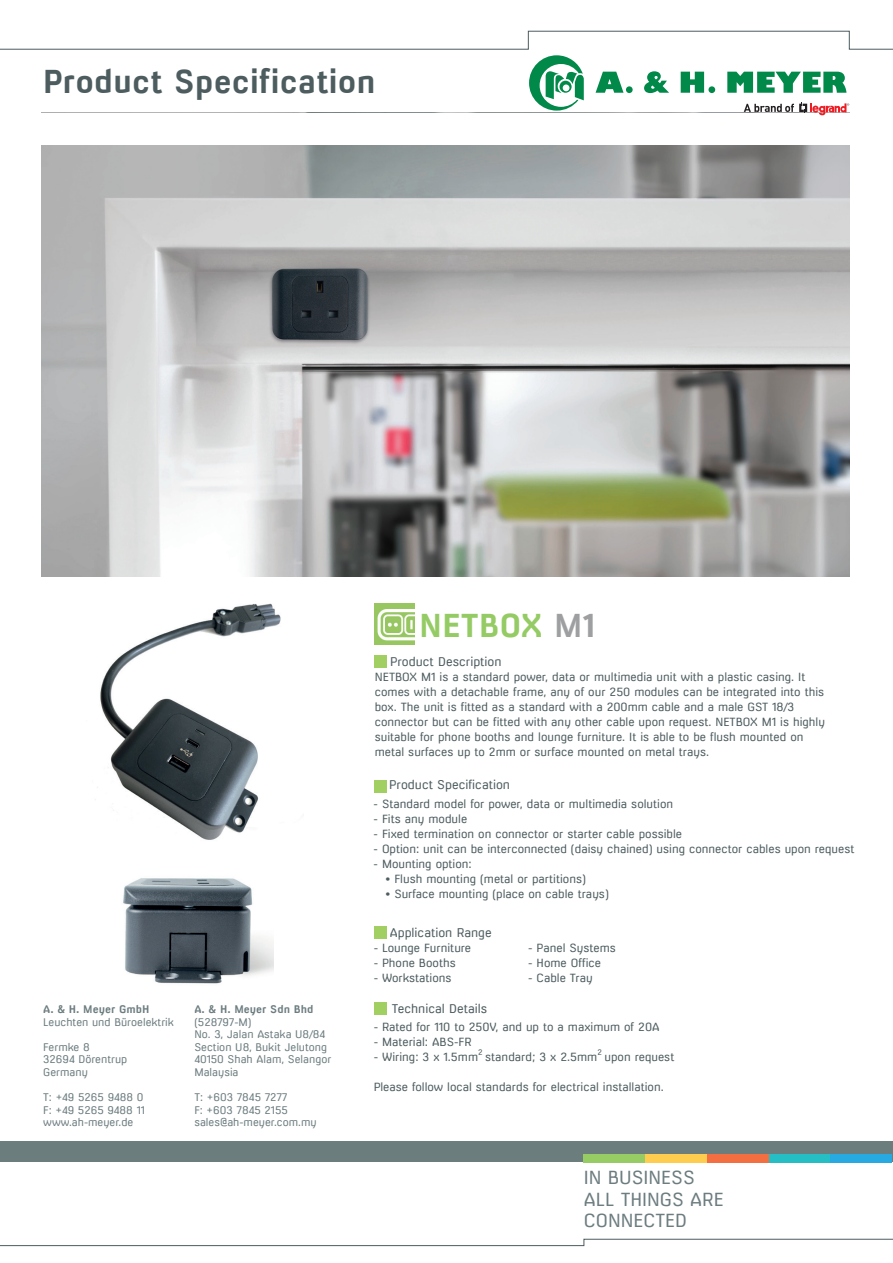
<style>
.page{position:relative;width:893px;height:1263px;background:#fff}
.page>*{position:absolute;margin:0;border:0;box-sizing:border-box;transform-origin:0 0}
.t1{font:31.5px "Milibus Rg";color:#4d5c5f}
.t2{font:31.5px "Milibus Rg";color:#95cb64}
.t3{font:18px/21.6px "Milibus Lt";color:#6c7c7f}
.t4{font:12px "Milibus Lt";color:#4d5c5f}
.t5{font:11.25px/15px "Milibus Lt";color:#4d5c5f}
.t6{font:10.5px/12.6px "Milibus Lt";color:#6c7c7f}
.t7{font:10.5px "Milibus Rg";color:#6c7c7f}
.t8{font:7.5px "Milibus Lt";color:#4d5c5f}
.s1{color:#9d9fa1}
</style>
<div class="page">
<img style="left:123px;top:878px;width:151px;height:106px">
<div style="left:0;top:1141px;width:893px;height:21px;background:#6c7d7e"></div>
<div style="left:583px;top:1154px;width:62px;height:8px;background:#97cc65"></div>
<div style="left:769px;top:1154px;width:61px;height:8px;background:#26bec5"></div>
<div style="left:707px;top:1154px;width:62px;height:8px;background:#f36f42"></div>
<div style="left:645px;top:1154px;width:62px;height:8px;background:#fecc4f"></div>
<div style="left:830px;top:1154px;width:62px;height:8px;background:#27a9e1"></div>
<svg style="left:0;top:1238px;width:893px;height:8px"></svg>
<img style="left:374px;top:604px;width:41px;height:40px">
<div style="left:374px;top:1002px;width:13px;height:13px;background:#a2cf62"></div>
<div style="left:374px;top:926px;width:13px;height:12px;background:#a2cf62"></div>
<div style="left:374px;top:780px;width:13px;height:13px;background:#a2cf62"></div>
<div style="left:374px;top:655px;width:13px;height:13px;background:#a2cf62"></div>
<img style="left:95px;top:603px;width:186px;height:237px">
<img style="left:41px;top:145px;width:808px;height:431px">
<svg style="left:0;top:30px;width:893px;height:86px"></svg>
<h1 class="t1" style="left:43px;top:62px;width:335px">Product Specification</h1>
<h1 class="t2" style="left:419px;top:606px;width:178px">NETBOX <span class="s1">M1</span></h1>
<p class="t4" style="left:390px;top:654px;width:113px">Product Description</p>
<p class="t5" style="left:375px;top:670px;width:452px">NETBOX M1 is a standard power, data or multimedia unit with a plastic casing. It comes with a detachable frame, any of our 250 modules can be integrated into this box. The unit is fitted as a standard with a 200mm cable and a male GST 18/3 connector but can be fitted with any other cable upon request. NETBOX M1 is highly suitable for phone booths and lounge furniture. It is able to be flush mounted on metal surfaces up to 2mm or surface mounted on metal trays.</p>
<p class="t4" style="left:389px;top:778px;width:122px">Product Specification</p>
<p class="t5" style="left:374px;top:796px;width:301px">- Standard model for power, data or multimedia solution</p>
<p class="t5" style="left:374px;top:811px;width:95px">- Fits any module</p>
<p class="t5" style="left:374px;top:826px;width:310px">- Fixed termination on connector or starter cable possible</p>
<p class="t5" style="left:374px;top:841px;width:482px">- Option: unit can be interconnected (daisy chained) using connector cables upon request</p>
<p class="t5" style="left:374px;top:856px;width:100px">- Mounting option:</p>
<p class="t5" style="left:385px;top:871px;width:202px">• Flush mounting (metal or partitions)</p>
<p class="t5" style="left:385px;top:886px;width:225px">• Surface mounting (place on cable trays)</p>
<p class="t7" style="left:43px;top:1003px;width:108px">A. &amp; H. Meyer GmbH</p>
<p class="t6" style="left:43px;top:1015px;width:132px">Leuchten und Büroelektrik</p>
<p class="t6" style="left:43px;top:1040px;width:85px">Fermke 8<br>32694 Dörentrup<br>Germany</p>
<p class="t6" style="left:43px;top:1091px;width:103px">T: +49 5265 9488 0<br>F: +49 5265 9488 11 www.ah-meyer.de</p>
<p class="t7" style="left:194px;top:1003px;width:121px">A. &amp; H. Meyer Sdn Bhd</p>
<p class="t6" style="left:194px;top:1015px;width:139px">(528797-M)<br>No. 3, Jalan Astaka U8/84<br>Section U8, Bukit Jelutong<br>40150 Shah Alam, Selangor<br>Malaysia</p>
<p class="t6" style="left:194px;top:1091px;width:124px">T: +603 7845 7277<br>F: +603 7845 2155 sales@ah-meyer.com.my</p>
<p class="t4" style="left:390px;top:925px;width:103px">Application Range</p>
<p class="t5" style="left:374px;top:940px;width:99px">- Lounge Furniture</p>
<p class="t5" style="left:374px;top:955px;width:84px">- Phone Booths</p>
<p class="t5" style="left:374px;top:970px;width:79px">- Workstations</p>
<p class="t5" style="left:528px;top:940px;width:89px">- Panel Systems</p>
<p class="t5" style="left:528px;top:955px;width:74px">- Home Office</p>
<p class="t5" style="left:528px;top:970px;width:66px">- Cable Tray</p>
<p class="t4" style="left:392px;top:1001px;width:97px">Technical Details</p>
<p class="t5" style="left:374px;top:1019px;width:287px">- Rated for 110 to 250V, and up to a maximum of 20A</p>
<p class="t5" style="left:374px;top:1034px;width:100px">- Material: ABS-FR</p>
<p class="t5" style="left:374px;top:1049px;width:106px">- Wiring: 3 x 1.5mm</p>
<p class="t8" style="left:478px;top:1048px;width:6px">2</p>
<p class="t5" style="left:485px;top:1049px;width:114px">standard; 3 x 2.5mm</p>
<p class="t8" style="left:597px;top:1048px;width:6px">2</p>
<p class="t5" style="left:604px;top:1049px;width:71px">upon request</p>
<p class="t5" style="left:374px;top:1079px;width:292px">Please follow local standards for electrical installation.</p>
<h2 class="t3" style="left:584px;top:1166px;width:141px">IN BUSINESS<br>ALL THINGS ARE<br>CONNECTED</h2>
</div>
